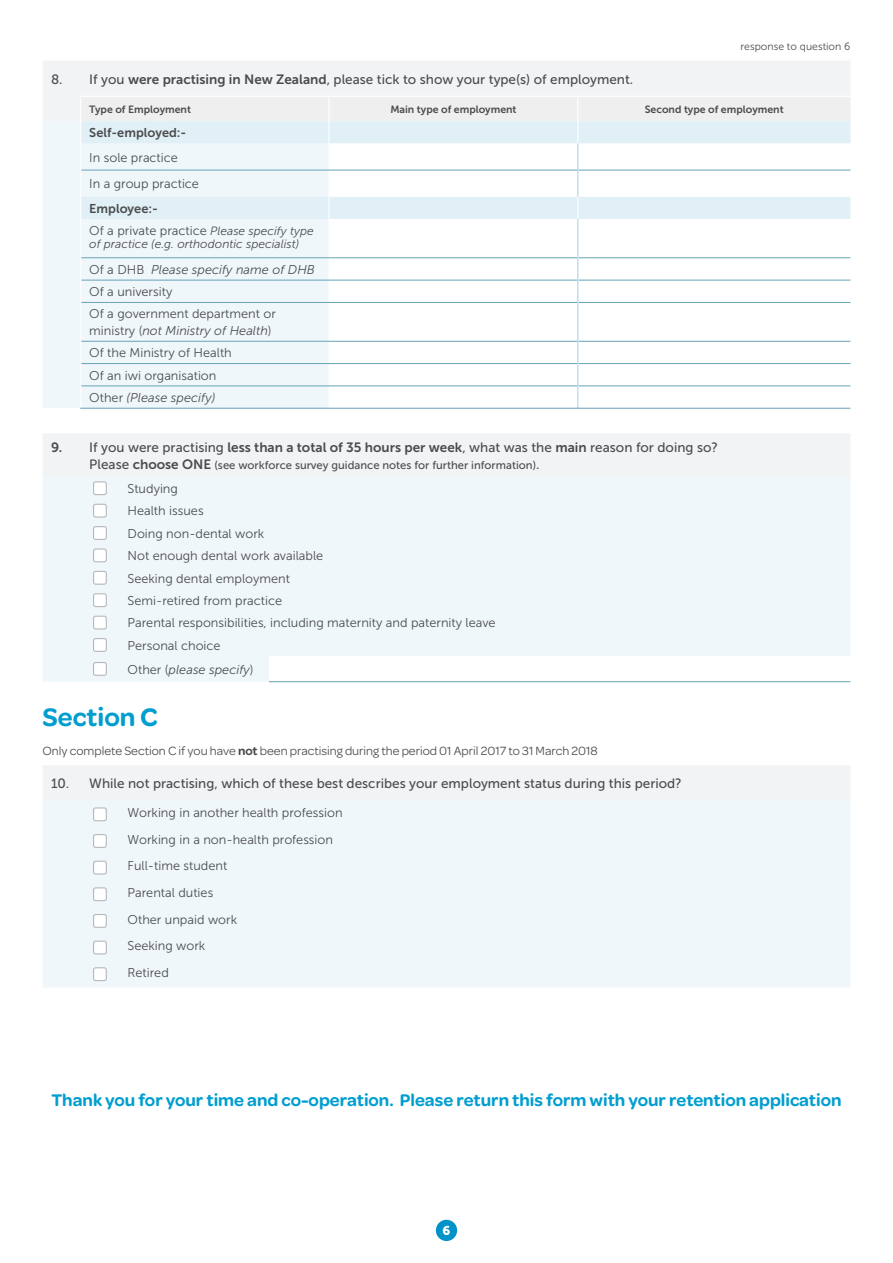
<style>
.page{position:relative;width:893px;height:1263px;background:#fff}
.page>*{position:absolute;margin:0;border:0;box-sizing:border-box;transform-origin:0 0}
.t1{font:600 27px "Omnes";color:#009ecf}
.t2{font:600 18px "Omnes";color:#009ecf}
.t3{font:13.5px "Museo Sans 500";color:#4b4c4d}
.t4{font:12.75px/22.4px "Museo Sans 300";color:#4b4c4d}
.t5{font:12.75px "Omnes";color:#4b4c4d}
.t6{font:12.75px "Museo Sans 700";color:#4b4c4d}
.t7{font:italic 12.75px "Museo Sans 300";color:#4b4c4d}
.t8{font:12.75px "Museo Sans 900";color:#fff}
.t9{font:italic 12px "Museo Sans 300";color:#4b4c4d}
.t10{font:11.25px "Museo Sans 500";color:#4b4c4d}
.t11{font:10.5px "Museo Sans 700";color:#4b4c4d}
.t12{font:10.5px "Museo Sans 300";color:#4b4c4d}
.s1{font-family:"Museo Sans 700"}
.s2{font-style:italic;font-size:12px}
.s3{font-style:italic}
.s4{font-size:13.5px}
.s5{font-family:"Museo Sans 700";font-size:13.5px}
.s6{font-style:normal}
.s7{font-weight:600}
</style>
<div class="page">
<div style="left:436px;top:1220px;width:21px;height:21px;background:#0093c8;border-radius:50%"></div>
<div style="left:43px;top:61px;width:807px;height:60px;background:#f2f3f4"></div>
<div style="left:43px;top:121px;width:285px;height:287px;background:#f0f7fb"></div>
<svg style="left:330px;top:219px;width:520px;height:189px"></svg>
<hr style="left:80px;top:219px;width:1px;height:39px;background:#fff">
<svg style="left:80px;top:258px;width:1px;height:44px"></svg>
<hr style="left:80px;top:302px;width:1px;height:39px;background:#fff">
<svg style="left:80px;top:341px;width:1px;height:67px"></svg>
<hr style="left:81px;top:258px;width:248px;height:1px;background:#67a2b8">
<hr style="left:329px;top:258px;width:248px;height:1px;background:#67a2b8">
<hr style="left:578px;top:258px;width:272px;height:1px;background:#67a2b8">
<hr style="left:81px;top:280px;width:248px;height:1px;background:#67a2b8">
<hr style="left:329px;top:280px;width:248px;height:1px;background:#67a2b8">
<hr style="left:578px;top:280px;width:272px;height:1px;background:#67a2b8">
<hr style="left:81px;top:302px;width:248px;height:1px;background:#67a2b8">
<hr style="left:329px;top:302px;width:248px;height:1px;background:#67a2b8">
<hr style="left:578px;top:302px;width:272px;height:1px;background:#67a2b8">
<hr style="left:81px;top:341px;width:248px;height:1px;background:#67a2b8">
<hr style="left:329px;top:341px;width:248px;height:1px;background:#67a2b8">
<hr style="left:578px;top:341px;width:272px;height:1px;background:#67a2b8">
<hr style="left:81px;top:363px;width:248px;height:1px;background:#67a2b8">
<hr style="left:329px;top:363px;width:248px;height:1px;background:#67a2b8">
<hr style="left:578px;top:363px;width:272px;height:1px;background:#67a2b8">
<hr style="left:81px;top:386px;width:248px;height:1px;background:#67a2b8">
<hr style="left:329px;top:386px;width:248px;height:1px;background:#67a2b8">
<hr style="left:578px;top:386px;width:272px;height:1px;background:#67a2b8">
<svg style="left:80px;top:96px;width:770px;height:123px"></svg>
<hr style="left:577px;top:219px;width:1px;height:39px;background:#add4eb">
<svg style="left:577px;top:258px;width:1px;height:44px"></svg>
<hr style="left:577px;top:302px;width:1px;height:39px;background:#add4eb">
<svg style="left:577px;top:341px;width:1px;height:67px"></svg>
<hr style="left:329px;top:408px;width:249px;height:1px;background:#67a2b8">
<hr style="left:578px;top:408px;width:272px;height:1px;background:#67a2b8">
<hr style="left:80px;top:408px;width:249px;height:1px;background:#67a2b8">
<div style="left:43px;top:434px;width:807px;height:43px;background:#f2f3f4"></div>
<div style="left:43px;top:477px;width:807px;height:205px;background:#f0f7fb"></div>
<div style="left:269px;top:656px;width:581px;height:26px;background:#fff"></div>
<hr style="left:269px;top:681px;width:581px;height:1px;background:#67a2b8">
<div style="left:94px;top:482px;width:12px;height:13px;background:#fff;border-radius:2px"></div>
<div style="left:93px;top:481px;width:14px;height:14px;border:1px solid #b7b8bb;border-radius:2px"></div>
<div style="left:94px;top:504px;width:12px;height:13px;background:#fff;border-radius:2px"></div>
<div style="left:93px;top:504px;width:14px;height:14px;border:1px solid #b7b8bb;border-radius:2px"></div>
<div style="left:94px;top:527px;width:12px;height:12px;background:#fff;border-radius:2px"></div>
<div style="left:93px;top:526px;width:14px;height:14px;border:1px solid #b7b8bb;border-radius:2px"></div>
<div style="left:94px;top:549px;width:12px;height:13px;background:#fff;border-radius:2px"></div>
<div style="left:93px;top:548px;width:14px;height:14px;border:1px solid #b7b8bb;border-radius:2px"></div>
<div style="left:94px;top:571px;width:12px;height:13px;background:#fff;border-radius:2px"></div>
<div style="left:93px;top:571px;width:14px;height:14px;border:1px solid #b7b8bb;border-radius:2px"></div>
<div style="left:94px;top:594px;width:12px;height:12px;background:#fff;border-radius:2px"></div>
<div style="left:93px;top:593px;width:14px;height:14px;border:1px solid #b7b8bb;border-radius:2px"></div>
<div style="left:94px;top:616px;width:12px;height:13px;background:#fff;border-radius:2px"></div>
<div style="left:93px;top:616px;width:14px;height:13px;border:1px solid #b7b8bb;border-radius:2px"></div>
<div style="left:94px;top:639px;width:12px;height:12px;background:#fff;border-radius:2px"></div>
<div style="left:93px;top:638px;width:14px;height:14px;border:1px solid #b7b8bb;border-radius:2px"></div>
<div style="left:94px;top:662px;width:12px;height:13px;background:#fff;border-radius:2px"></div>
<div style="left:93px;top:662px;width:14px;height:14px;border:1px solid #b7b8bb;border-radius:2px"></div>
<div style="left:43px;top:766px;width:807px;height:35px;background:#f2f3f4"></div>
<div style="left:43px;top:801px;width:807px;height:186px;background:#f0f7fb"></div>
<div style="left:94px;top:808px;width:12px;height:13px;background:#fff;border-radius:2px"></div>
<div style="left:93px;top:807px;width:14px;height:14px;border:1px solid #b7b8bb;border-radius:2px"></div>
<div style="left:94px;top:835px;width:12px;height:12px;background:#fff;border-radius:2px"></div>
<div style="left:93px;top:834px;width:14px;height:14px;border:1px solid #b7b8bb;border-radius:2px"></div>
<div style="left:94px;top:861px;width:12px;height:13px;background:#fff;border-radius:2px"></div>
<div style="left:93px;top:861px;width:14px;height:13px;border:1px solid #b7b8bb;border-radius:2px"></div>
<div style="left:94px;top:888px;width:12px;height:13px;background:#fff;border-radius:2px"></div>
<div style="left:93px;top:887px;width:14px;height:14px;border:1px solid #b7b8bb;border-radius:2px"></div>
<div style="left:94px;top:914px;width:12px;height:13px;background:#fff;border-radius:2px"></div>
<div style="left:93px;top:914px;width:14px;height:14px;border:1px solid #b7b8bb;border-radius:2px"></div>
<div style="left:94px;top:941px;width:12px;height:13px;background:#fff;border-radius:2px"></div>
<div style="left:93px;top:940px;width:14px;height:14px;border:1px solid #b7b8bb;border-radius:2px"></div>
<div style="left:94px;top:968px;width:12px;height:12px;background:#fff;border-radius:2px"></div>
<div style="left:93px;top:967px;width:14px;height:14px;border:1px solid #b7b8bb;border-radius:2px"></div>
<p class="t12" style="left:741px;top:41px;width:111px">response to question 6</p>
<p class="t3" style="left:51px;top:71px;width:584px">8. If you <span class="s1">were practising in New Zealand</span>, please tick to show your type(s) of employment.</p>
<p class="t11" style="left:89px;top:103px;width:103px">Type of Employment</p>
<p class="t11" style="left:390px;top:103px;width:128px">Main type of employment</p>
<p class="t11" style="left:645px;top:103px;width:140px">Second type of employment</p>
<p class="t6" style="left:89px;top:126px;width:99px">Self-employed:-</p>
<p class="t4" style="left:89px;top:144px;width:111px;line-height:26.5px">In sole practice<br>In a group practice</p>
<p class="t6" style="left:89px;top:201px;width:70px">Employee:-</p>
<p class="t4" style="left:89px;top:219px;width:226px">Of a private practice <span class="s2">Please specify type</span></p>
<p class="t9" style="left:89px;top:238px;width:211px">of practice (e.g. orthodontic specialist)</p>
<p class="t4" style="left:89px;top:258px;width:227px">Of a DHB <span class="s3">Please specify name of DHB<br></span>Of a university<br>Of a government department or</p>
<p class="t4" style="left:89px;top:319px;width:184px">ministry (<span class="s3">not Ministry of Health</span>)<br>Of the Ministry of Health<br>Of an iwi organisation<br>Other <span class="s3">(Please specify)</span></p>
<p class="t3" style="left:51px;top:440px;width:669px"><span class="s1">9.</span> If you were practising <span class="s1">less than a total of 35 hours per week</span>, what was the <span class="s1">main</span> reason for doing so?</p>
<p class="t10" style="left:89px;top:458px;width:452px"><span class="s4">Please</span> <span class="s5">choose ONE</span> (see workforce survey guidance notes for further information)<span class="s4">.</span></p>
<p class="t4" style="left:128px;top:478px;width:370px">Studying<br>Health issues<br>Doing non-dental work<br>Not enough dental work available<br>Seeking dental employment<br>Semi-retired from practice<br>Parental responsibilities, including maternity and paternity leave<br>Personal choice</p>
<p class="t7" style="left:128px;top:662px;width:128px"><span class="s6">Other (</span>please specify<span class="s6">)</span></p>
<h1 class="t1" style="left:43px;top:698px;width:117px">Section C</h1>
<p class="t5" style="left:43px;top:742px;width:557px">Only complete Section C if you have <span class="s7">not</span> been practising during the period 01 April 2017 to 31 March 2018</p>
<p class="t3" style="left:51px;top:776px;width:632px">10. While not practising, which of these best describes your employment status during this period?</p>
<p class="t4" style="left:128px;top:799px;width:217px;line-height:26.7px">Working in another health profession<br>Working in a non-health profession<br>Full-time student<br>Parental duties<br>Other unpaid work<br>Seeking work<br>Retired</p>
<h2 class="t2" style="left:51px;top:1087px;width:792px">Thank you for your time and co-operation. Please return this form with your retention application</h2>
<p class="t8" style="left:443px;top:1223px;width:9px">6</p>
</div>
